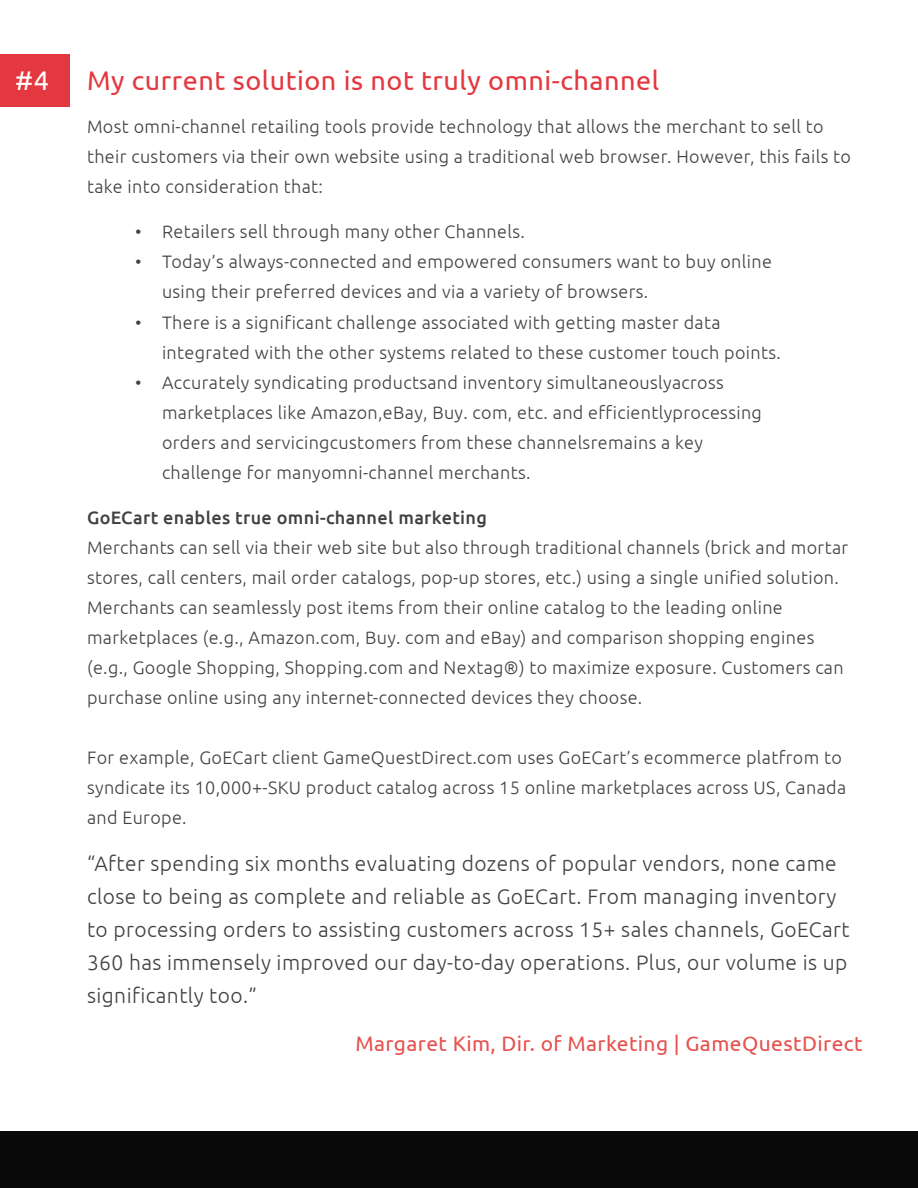
<style>
.page{position:relative;width:918px;height:1188px;background:#fff}
.page>*{position:absolute;margin:0;border:0;box-sizing:border-box;transform-origin:0 0}
.t1{font:27px "Ubuntu";letter-spacing:.02em;color:#e43840}
.t2{font:27px "Ubuntu";color:#fff}
.t3{font:300 21px/33px "Ubuntu";letter-spacing:.02em;color:#414042}
.t4{font:21px "Ubuntu";letter-spacing:.02em;color:#e6514e}
.t5{font:300 18px/30px "Ubuntu";letter-spacing:.02em;color:#414042}
.t6{font:500 18px "Ubuntu";letter-spacing:.02em;color:#414042}
</style>
<div class="page">
<div style="left:0;top:1132px;width:918px;height:56px;background:#0a0a0b"></div>
<div style="left:0;top:54px;width:69px;height:53px;background:#e43840"></div>
<h1 class="t2" style="left:15px;top:64px;width:35px">#4</h1>
<h1 class="t1" style="left:87px;top:64px;width:574px">My current solution is not truly omni-channel</h1>
<p class="t5" style="left:87px;top:111px;width:765px">Most omni-channel retailing tools provide technology that allows the merchant to sell to their customers via their own website using a traditional web browser. However, this fails to take into consideration that:</p>
<p class="t5" style="left:135px;top:217px;width:391px">• Retailers sell through many other Channels.</p>
<p class="t5" style="left:162px;top:247px;width:611px;text-indent:-27px">• Today’s always-connected and empowered consumers want to buy online using their preferred devices and via a variety of browsers.</p>
<p class="t5" style="left:162px;top:307px;width:620px;text-indent:-27px">• There is a significant challenge associated with getting master data integrated with the other systems related to these customer touch points.</p>
<p class="t5" style="left:162px;top:367px;width:601px;text-indent:-27px">• Accurately syndicating productsand inventory simultaneouslyacross marketplaces like Amazon,eBay, Buy. com, etc. and efficientlyprocessing orders and servicingcustomers from these channelsremains a key challenge for manyomni-channel merchants.</p>
<p class="t6" style="left:87px;top:506px;width:402px">GoECart enables true omni-channel marketing</p>
<p class="t5" style="left:87px;top:532px;width:763px">Merchants can sell via their web site but also through traditional channels (brick and mortar stores, call centers, mail order catalogs, pop-up stores, etc.) using a single unified solution.<br>Merchants can seamlessly post items from their online catalog to the leading online marketplaces (e.g., Amazon.com, Buy. com and eBay) and comparison shopping engines (e.g., Google Shopping, Shopping.com and Nextag®) to maximize exposure. Customers can purchase online using any internet-connected devices they choose.</p>
<p class="t5" style="left:87px;top:742px;width:761px">For example, GoECart client GameQuestDirect.com uses GoECart’s ecommerce platfrom to syndicate its 10,000+-SKU product catalog across 15 online marketplaces across US, Canada and Europe.</p>
<p class="t3" style="left:87px;top:847px;width:764px">“After spending six months evaluating dozens of popular vendors, none came close to being as complete and reliable as GoECart. From managing inventory to processing orders to assisting customers across 15+ sales channels, GoECart 360 has immensely improved our day-to-day operations. Plus, our volume is up significantly too.”</p>
<p class="t4" style="left:355px;top:1031px;width:509px">Margaret Kim, Dir. of Marketing | GameQuestDirect</p>
</div>
